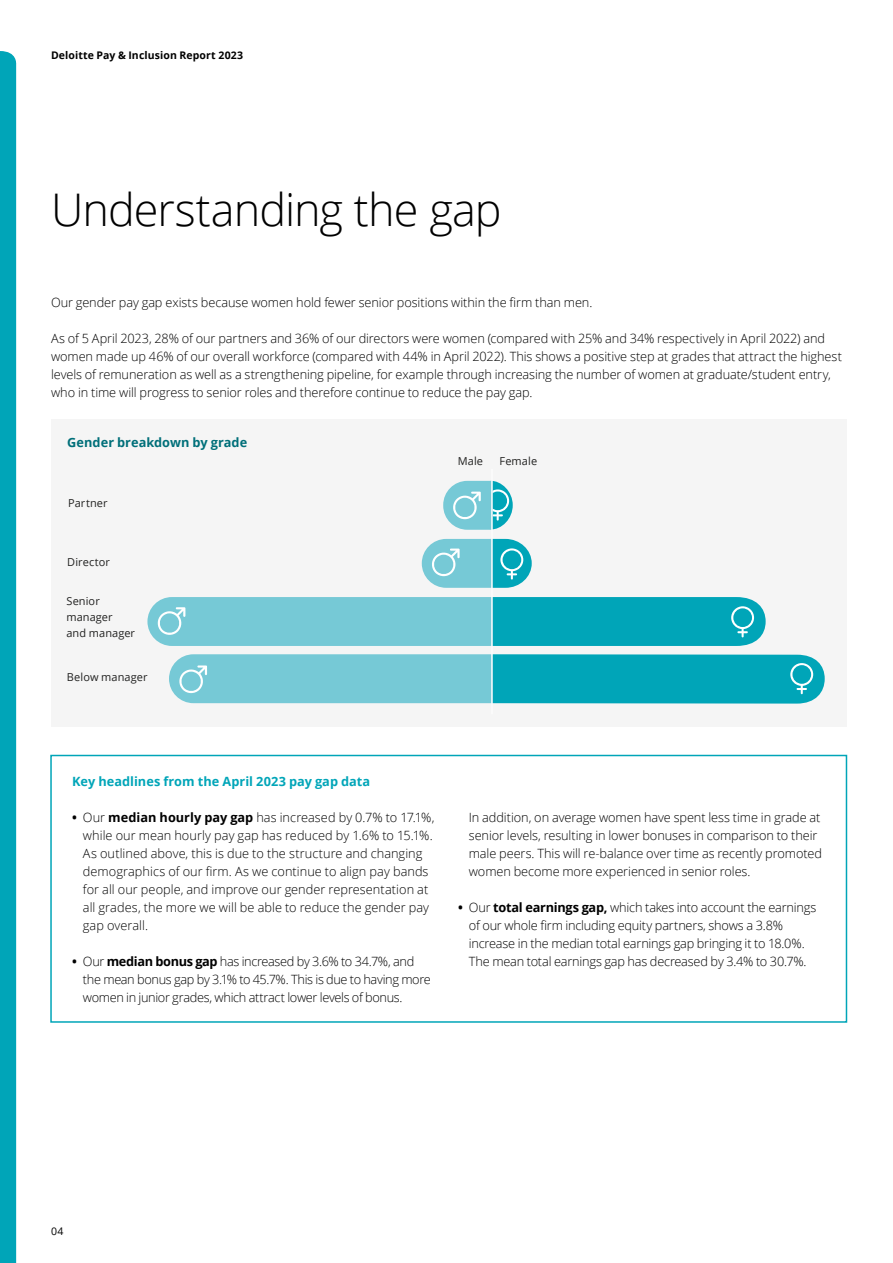
<style>
.page{position:relative;width:893px;height:1263px;background:#fff}
.page>*{position:absolute;margin:0;border:0;box-sizing:border-box;transform-origin:0 0}
.t1{font:300 45px "Open Sans";letter-spacing:-.02em;color:#000}
.t2{font:300 12.75px/18px "Open Sans";letter-spacing:-.005em;color:#000}
.t3{font:300 12.75px/18px "Open Sans";letter-spacing:-.025em;color:#000}
.t4{font:700 12.75px "Open Sans";letter-spacing:.005em;color:#00a5b8}
.t5{font:700 12.75px "Open Sans";letter-spacing:.005em;color:#006f79}
.t6{font:10.95px/15.8px "Open Sans";letter-spacing:.01em;color:#222221}
.t7{font:700 10.5px "Open Sans";letter-spacing:.01em;color:#000}
.t8{font:10.5px "Open Sans";color:#000}
.s1{font-weight:700}
</style>
<div class="page">
<div style="left:0;top:51px;width:17px;height:1212px;background:#00a5b8"></div>
<div style="left:51px;top:419px;width:796px;height:308px;background:#f5f5f5"></div>
<div style="left:50px;top:755px;width:797px;height:268px;border:2px solid #00a5b8"></div>
<svg style="left:443px;top:481px;width:70px;height:49px"></svg>
<svg style="left:422px;top:539px;width:110px;height:49px;background:#6cc7d3"></svg>
<svg style="left:147px;top:597px;width:619px;height:49px;background:#47bbca"></svg>
<svg style="left:169px;top:654px;width:656px;height:50px;background:#43b9c9"></svg>
<hr style="left:491px;top:469px;width:2px;height:245px;background:#bbbcbc">
<p class="t7" style="left:51px;top:48px;width:194px">Deloitte Pay &amp; Inclusion Report 2023</p>
<h1 class="t1" style="left:51px;top:179px;width:452px">Understanding the gap</h1>
<p class="t2" style="left:51px;top:293px;width:543px">Our gender pay gap exists because women hold fewer senior positions within the firm than men.</p>
<p class="t2" style="left:51px;top:329px;width:792px">As of 5 April 2023, 28% of our partners and 36% of our directors were women (compared with 25% and 34% respectively in April 2022) and women made up 46% of our overall workforce (compared with 44% in April 2022). This shows a positive step at grades that attract the highest levels of remuneration as well as a strengthening pipeline, for example through increasing the number of women at graduate/student entry, who in time will progress to senior roles and therefore continue to reduce the pay gap.</p>
<p class="t5" style="left:67px;top:433px;width:181px">Gender breakdown by grade</p>
<p class="t6" style="left:68px;top:495px;width:41px">Partner</p>
<p class="t6" style="left:67px;top:553px;width:44px">Director</p>
<p class="t6" style="left:66px;top:593px;width:70px">Senior manager and manager</p>
<p class="t6" style="left:67px;top:668px;width:82px">Below manager</p>
<p class="t6" style="left:458px;top:452px;width:27px">Male</p>
<p class="t6" style="left:499px;top:452px;width:39px">Female</p>
<p class="t4" style="left:72px;top:772px;width:299px">Key headlines from the April 2023 pay gap data</p>
<p class="t2" style="left:83px;top:808px;width:353px;text-indent:-11px"><span class="s1">•</span> Our <span class="s1">median hourly pay gap</span> has increased by 0.7% to 17.1%, while our mean hourly pay gap has reduced by 1.6% to 15.1%.<br>As outlined above, this is due to the structure and changing demographics of our firm. As we continue to align pay bands for all our people, and improve our gender representation at all grades, the more we will be able to reduce the gender pay gap overall.</p>
<p class="t3" style="left:83px;top:952px;width:349px;text-indent:-11px"><span class="s1">•</span> Our <span class="s1">median bonus gap</span> has increased by 3.6% to 34.7%, and the mean bonus gap by 3.1% to 45.7%. This is due to having more women in junior grades, which attract lower levels of bonus.</p>
<p class="t2" style="left:469px;top:808px;width:355px">In addition, on average women have spent less time in grade at senior levels, resulting in lower bonuses in comparison to their male peers. This will re-balance over time as recently promoted women become more experienced in senior roles.</p>
<p class="t2" style="left:469px;top:898px;width:349px;text-indent:-11px"><span class="s1">•</span> Our <span class="s1">total earnings gap,</span> which takes into account the earnings of our whole firm including equity partners, shows a 3.8% increase in the median total earnings gap bringing it to 18.0%.<br>The mean total earnings gap has decreased by 3.4% to 30.7%.</p>
<p class="t8" style="left:51px;top:1224px;width:14px">04</p>
</div>
